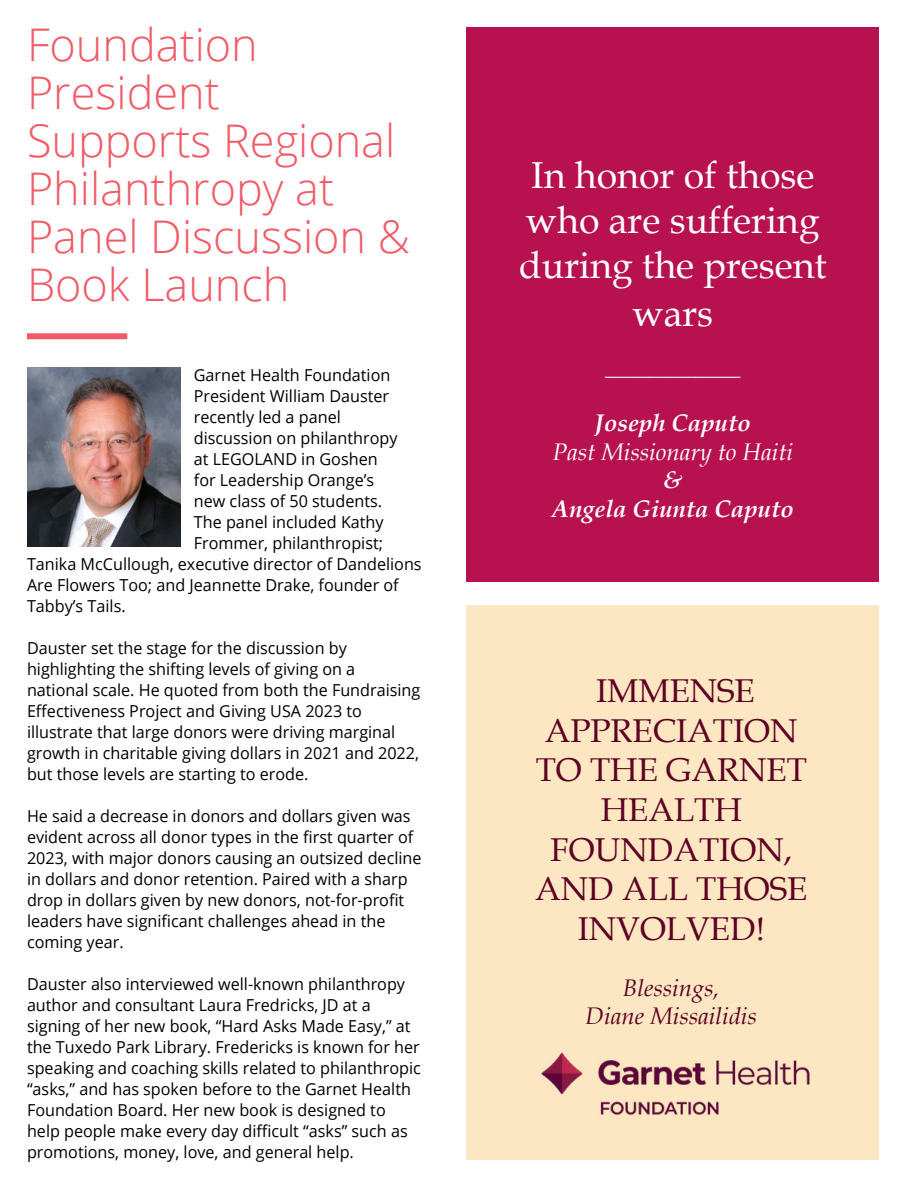
<style>
.page{position:relative;width:918px;height:1188px;background:#fff}
.page>*{position:absolute;margin:0;border:0;box-sizing:border-box;transform-origin:0 0}
.t1{font:300 45px/48px "Open Sans";color:#f15b67}
.t2{font:37.5px/45px "Book Antiqua";color:#fff;text-align:center}
.t3{font:33px/39.6px "Book Antiqua";color:#5d0024;text-align:center}
.t4{font:italic 700 24px/28.8px "Book Antiqua";color:#fff;text-align:center}
.t5{font:italic 24px/28.8px "Book Antiqua";color:#5d0024;text-align:center}
.t6{font:italic 24px "Book Antiqua";color:#fff}
.t7{font:22.5px "Book Antiqua";color:#fff}
.t8{font:16.5px/21px "Open Sans";color:#000}
</style>
<div class="page">
<div style="left:466px;top:27px;width:413px;height:555px;background:#b8114f"></div>
<div style="left:466px;top:606px;width:413px;height:554px;background:#fce7c2"></div>
<div style="left:27px;top:333px;width:100px;height:6px;background:#f15b67"></div>
<img style="left:27px;top:367px;width:153px;height:179px">
<img style="left:541px;top:1052px;width:269px;height:63px">
<p class="t1" style="left:27px;top:20px;width:384px">Foundation<br>President<br>Supports Regional<br>Philanthropy at<br>Panel Discussion &amp;<br>Book Launch</p>
<p class="t8" style="left:194px;top:364px;width:198px">Garnet Health Foundation<br>President William Dauster</p>
<p class="t8" style="left:194px;top:406px;width:148px">recently led a panel</p>
<p class="t8" style="left:194px;top:427px;width:205px">discussion on philanthropy at LEGOLAND in Goshen for Leadership Orange’s new class of 50 students.<br>The panel included Kathy<br>Frommer, philanthropist;</p>
<p class="t8" style="left:27px;top:553px;width:396px">Tanika McCullough, executive director of Dandelions<br>Are Flowers Too; and Jeannette Drake, founder of<br>Tabby’s Tails.</p>
<p class="t8" style="left:27px;top:637px;width:321px">Dauster set the stage for the discussion by</p>
<p class="t8" style="left:27px;top:658px;width:330px">highlighting the shifting levels of giving on a</p>
<p class="t8" style="left:27px;top:679px;width:395px">national scale. He quoted from both the Fundraising Effectiveness Project and Giving USA 2023 to illustrate that large donors were driving marginal growth in charitable giving dollars in 2021 and 2022, but those levels are starting to erode.</p>
<p class="t8" style="left:27px;top:805px;width:396px">He said a decrease in donors and dollars given was evident across all donor types in the first quarter of 2023, with major donors causing an outsized decline in dollars and donor retention. Paired with a sharp drop in dollars given by new donors, not-for-profit leaders have significant challenges ahead in the coming year.</p>
<p class="t8" style="left:27px;top:973px;width:394px">Dauster also interviewed well-known philanthropy author and consultant Laura Fredricks, JD at a signing of her new book, “Hard Asks Made Easy,” at the Tuxedo Park Library. Fredericks is known for her</p>
<p class="t8" style="left:27px;top:1057px;width:395px">speaking and coaching skills related to philanthropic</p>
<p class="t8" style="left:27px;top:1078px;width:386px">“asks,” and has spoken before to the Garnet Health Foundation Board. Her new book is designed to help people make every day difficult “asks” such as promotions, money, love, and general help.</p>
<p class="t2" style="left:519px;top:152px;width:309px">In honor of those who are suffering during the present</p>
<p class="t2" style="left:632px;top:290px;width:82px">wars</p>
<h3 class="t7" style="left:605px;top:352px;width:136px">____________</h3>
<p class="t4" style="left:595px;top:408px;width:157px">Joseph Caputo</p>
<p class="t6" style="left:552px;top:435px;width:242px">Past Missionary to Haiti</p>
<p class="t4" style="left:552px;top:466px;width:243px">&amp;<br>Angela Giunta Caputo</p>
<p class="t3" style="left:535px;top:670px;width:274px">IMMENSE<br>APPRECIATION<br>TO THE GARNET<br>HEALTH<br>FOUNDATION,<br>AND ALL THOSE<br>INVOLVED!</p>
<p class="t5" style="left:586px;top:972px;width:173px">Blessings,<br>Diane Missailidis</p>
</div>
